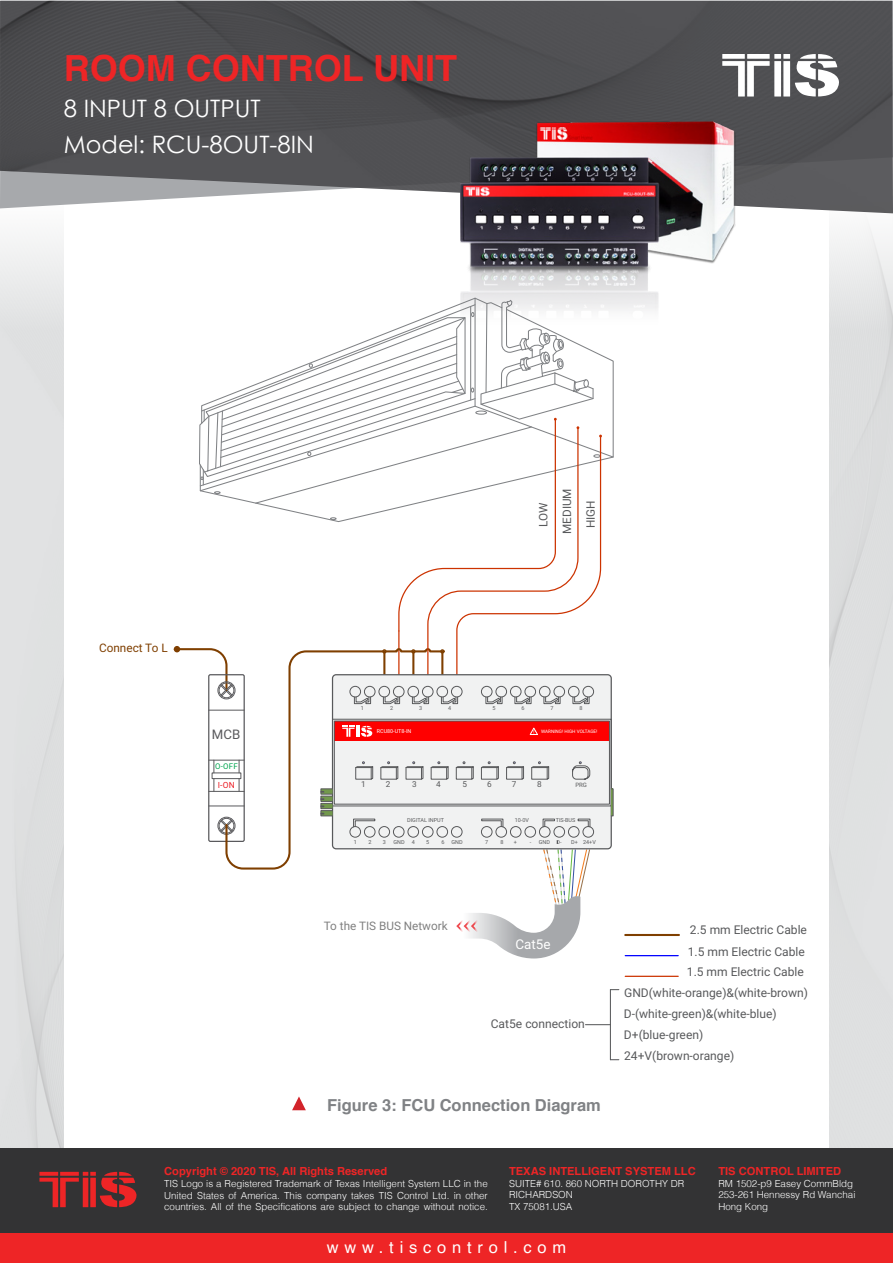
<style>
.page{position:relative;width:893px;height:1263px;background:#fff}
.page>*{position:absolute;margin:0;border:0;box-sizing:border-box;transform-origin:0 0}
.t1{font:700 36px "Helvetica";color:#ee2526}
.t2{font:24px/36px "Century Gothic";color:#fff}
.t3{font:700 16.5px "Helvetica";color:#808285}
.t4{font:16.5px "Helvetica";letter-spacing:.35em;color:#fff}
.t5{font:13.35px "Roboto";color:#fff}
.t6{font:13.2px "Roboto";color:#59595c}
.t7{font:12px/20.9px "Roboto";color:#58595b}
.t8{font:11.7px "Roboto";color:#808080}
.t9{font:11.7px "Roboto";color:#58595b}
.t10{font:11.7px "Roboto";color:#7f3f00}
.t11{font:700 11.1px "Helvetica";color:#ee2526}
.t12{font:300 9.75px/11.7px "Helvetica";color:#fff}
.t13{font:8.55px "Roboto";color:#eb2027}
.t14{font:8.25px "Roboto";color:#58595b}
.t15{font:7.95px "Roboto";color:#00a54f}
.t16{font:6px "Roboto";color:#58595b}
.t17{font:5.4px "Roboto";color:#58595b}
.t18{font:5.4px "Roboto";color:#fff}
.t19{font:4.65px "Roboto";color:#fff}
</style>
<div class="page">
<img style="left:0;top:239px;width:64px;height:909px">
<img style="left:0;top:1px;width:893px;height:212px">
<div style="left:0;top:1148px;width:893px;height:85px;background:#333334"></div>
<div style="left:0;top:1233px;width:893px;height:30px;background:#ee2526"></div>
<svg style="left:722px;top:54px;width:117px;height:43px"></svg>
<svg style="left:39px;top:1172px;width:98px;height:35px"></svg>
<img style="left:461px;top:122px;width:275px;height:189px">
<svg style="left:585px;top:989px;width:34px;height:71px"></svg>
<hr style="left:625px;top:955px;width:53px;height:1px;background:#00f">
<hr style="left:625px;top:976px;width:53px;height:1px;background:#c30">
<hr style="left:625px;top:934px;width:54px;height:2px;background:#7f3f00">
<div style="left:217px;top:817px;width:18px;height:18px;border:1px solid #59595c;border-radius:50%"></div>
<div style="left:219px;top:818px;width:15px;height:15px;border:1px solid #59595c;border-radius:50%"></div>
<svg style="left:220px;top:819px;width:4px;height:13px"></svg>
<svg style="left:213px;top:779px;width:1px;height:12px"></svg>
<hr style="left:209px;top:805px;width:35px;height:1px;background:#59595c">
<hr style="left:209px;top:791px;width:35px;height:1px;background:#59595c">
<hr style="left:209px;top:710px;width:35px;height:1px;background:#59595c">
<hr style="left:209px;top:760px;width:35px;height:1px;background:#59595c">
<div style="left:208px;top:674px;width:37px;height:168px;border:1px solid #59595c;border-radius:2px"></div>
<div style="left:212px;top:772px;width:29px;height:7px;border:1px solid #59595c"></div>
<svg style="left:224px;top:704px;width:222px;height:166px"></svg>
<div style="left:332px;top:675px;width:279px;height:174px;background:#f1f2f2;border-radius:4px"></div>
<div style="left:334px;top:721px;width:275px;height:19px;background:#f00"></div>
<svg style="left:529px;top:727px;width:9px;height:8px"></svg>
<svg style="left:342px;top:726px;width:31px;height:11px"></svg>
<div style="left:332px;top:719px;width:280px;height:87px;border:1px solid #58595b"></div>
<svg style="left:456px;top:841px;width:135px;height:117px"></svg>
<div style="left:350px;top:826px;width:11px;height:11px;border:1px solid #58595b;border-radius:50%"></div>
<div style="left:364px;top:826px;width:11px;height:11px;border:1px solid #58595b;border-radius:50%"></div>
<div style="left:379px;top:826px;width:11px;height:11px;border:1px solid #58595b;border-radius:50%"></div>
<div style="left:393px;top:826px;width:11px;height:11px;border:1px solid #58595b;border-radius:50%"></div>
<div style="left:408px;top:826px;width:11px;height:11px;border:1px solid #58595b;border-radius:50%"></div>
<div style="left:422px;top:826px;width:11px;height:11px;border:1px solid #58595b;border-radius:50%"></div>
<div style="left:437px;top:826px;width:11px;height:11px;border:1px solid #58595b;border-radius:50%"></div>
<div style="left:451px;top:826px;width:11px;height:11px;border:1px solid #58595b;border-radius:50%"></div>
<div style="left:583px;top:826px;width:11px;height:11px;border:1px solid #58595b;border-radius:50%"></div>
<div style="left:568px;top:826px;width:11px;height:11px;border:1px solid #58595b;border-radius:50%"></div>
<div style="left:554px;top:826px;width:11px;height:11px;border:1px solid #58595b;border-radius:50%"></div>
<div style="left:539px;top:826px;width:11px;height:11px;border:1px solid #58595b;border-radius:50%"></div>
<div style="left:525px;top:826px;width:11px;height:11px;border:1px solid #58595b;border-radius:50%"></div>
<div style="left:510px;top:826px;width:11px;height:11px;border:1px solid #58595b;border-radius:50%"></div>
<div style="left:496px;top:826px;width:11px;height:11px;border:1px solid #58595b;border-radius:50%"></div>
<div style="left:481px;top:826px;width:11px;height:11px;border:1px solid #58595b;border-radius:50%"></div>
<svg style="left:481px;top:818px;width:23px;height:9px"></svg>
<svg style="left:353px;top:818px;width:22px;height:9px"></svg>
<svg style="left:174px;top:298px;width:440px;height:406px"></svg>
<svg style="left:531px;top:761px;width:18px;height:19px"></svg>
<svg style="left:506px;top:761px;width:18px;height:19px"></svg>
<svg style="left:481px;top:761px;width:18px;height:19px"></svg>
<svg style="left:456px;top:761px;width:18px;height:19px"></svg>
<svg style="left:430px;top:761px;width:19px;height:19px"></svg>
<svg style="left:405px;top:761px;width:19px;height:19px"></svg>
<svg style="left:380px;top:761px;width:18px;height:19px"></svg>
<svg style="left:355px;top:761px;width:18px;height:19px"></svg>
<svg style="left:572px;top:761px;width:18px;height:19px"></svg>
<div style="left:611px;top:789px;width:2px;height:27px;border:1px solid #58595b"></div>
<div style="left:321px;top:796px;width:12px;height:5px;border:1px solid #58595b"></div>
<svg style="left:321px;top:791px;width:11px;height:23px"></svg>
<div style="left:321px;top:810px;width:12px;height:6px;border:1px solid #58595b"></div>
<div style="left:321px;top:803px;width:12px;height:6px;border:1px solid #58595b"></div>
<div style="left:321px;top:789px;width:12px;height:5px;border:1px solid #58595b"></div>
<svg style="left:542px;top:818px;width:13px;height:9px"></svg>
<svg style="left:577px;top:818px;width:14px;height:9px"></svg>
<svg style="left:292px;top:1096px;width:14px;height:14px"></svg>
<h1 class="t1" style="left:64px;top:39px;width:395px">ROOM CONTROL UNIT</h1>
<h2 class="t2" style="left:64px;top:90px;width:252px">8 INPUT 8 OUTPUT<br>Model: RCU-8OUT-8IN</h2>
<p class="t10" style="left:99px;top:640px;width:70px">Connect To L</p>
<h3 class="t6" style="left:212px;top:725px;width:30px">MCB</h3>
<p class="t15" style="left:215px;top:761px;width:24px">O-OFF</p>
<p class="t13" style="left:218px;top:779px;width:19px">-I ON</p>
<p class="t9" style="left:535px;top:527px;width:26px;rotate:-90deg">LOW</p>
<p class="t9" style="left:559px;top:534px;width:47px;rotate:-90deg">MEDIUM</p>
<p class="t9" style="left:583px;top:528px;width:29px;rotate:-90deg">HIGH</p>
<p class="t17" style="left:361px;top:704px;width:5px">1</p>
<p class="t17" style="left:390px;top:704px;width:5px">2</p>
<p class="t18" style="left:377px;top:727px;width:36px">RCU80-UT8-IN</p>
<p class="t17" style="left:419px;top:704px;width:5px">3</p>
<p class="t17" style="left:448px;top:704px;width:5px">4</p>
<p class="t17" style="left:493px;top:704px;width:5px">5</p>
<p class="t17" style="left:522px;top:704px;width:5px">6</p>
<p class="t17" style="left:551px;top:704px;width:5px">7</p>
<p class="t17" style="left:580px;top:704px;width:5px">8</p>
<p class="t19" style="left:541px;top:728px;width:58px">WARNING! HIGH VOLTAGE!</p>
<p class="t14" style="left:361px;top:779px;width:6px">1</p>
<p class="t14" style="left:386px;top:779px;width:6px">2</p>
<p class="t14" style="left:412px;top:779px;width:6px">3</p>
<p class="t14" style="left:436px;top:778px;width:6px">4</p>
<p class="t14" style="left:463px;top:778px;width:6px">5</p>
<p class="t14" style="left:487px;top:779px;width:6px">6</p>
<p class="t14" style="left:512px;top:778px;width:6px">7</p>
<p class="t14" style="left:537px;top:779px;width:6px">8</p>
<p class="t16" style="left:575px;top:781px;width:13px">PRG</p>
<p class="t17" style="left:407px;top:817px;width:38px">DIGITAL INPUT</p>
<p class="t17" style="left:515px;top:817px;width:16px">10-0V</p>
<p class="t17" style="left:556px;top:817px;width:21px">TIS-BUS</p>
<p class="t17" style="left:354px;top:838px;width:5px">1</p>
<p class="t17" style="left:368px;top:838px;width:5px">2</p>
<p class="t17" style="left:383px;top:838px;width:5px">3</p>
<p class="t17" style="left:412px;top:838px;width:5px">4</p>
<p class="t17" style="left:393px;top:838px;width:13px">GND</p>
<p class="t17" style="left:426px;top:838px;width:5px">5</p>
<p class="t17" style="left:451px;top:838px;width:13px">GND</p>
<p class="t17" style="left:442px;top:838px;width:5px">6</p>
<p class="t17" style="left:485px;top:838px;width:5px">7</p>
<p class="t17" style="left:501px;top:838px;width:5px">8</p>
<p class="t17" style="left:514px;top:838px;width:5px">+</p>
<p class="t17" style="left:557px;top:838px;width:7px">D-</p>
<p class="t17" style="left:539px;top:838px;width:13px">GND</p>
<p class="t17" style="left:530px;top:838px;width:3px">-</p>
<p class="t17" style="left:583px;top:838px;width:14px">24+V</p>
<p class="t17" style="left:571px;top:838px;width:8px">D+</p>
<p class="t8" style="left:324px;top:918px;width:125px">To the TIS BUS Network</p>
<h3 class="t5" style="left:515px;top:935px;width:37px">Cat e5</h3>
<p class="t7" style="left:491px;top:1013px;width:96px">Cat e5 connection</p>
<h3 class="t3" style="left:327px;top:1091px;width:275px">Figure 3: FCU Connection Diagram</h3>
<p class="t7" style="left:690px;top:919px;width:119px">2.5 mm Electric Cable</p>
<p class="t7" style="left:687px;top:941px;width:119px">1.5 mm Electric Cable<br>1.5 mm Electric Cable</p>
<p class="t7" style="left:624px;top:982px;width:186px">GND(white-orange)&amp;(white-brown(<br>D (- white-green)&amp;(white-blue(<br>D (+ blue-green(<br>24+V(brown-orange(</p>
<p class="t11" style="left:509px;top:1162px;width:188px">TEXAS INTELLIGENT SYSTEM LLC</p>
<p class="t12" style="left:509px;top:1177px;width:177px">SUITE# 610. 860 NORTH DOROTHY DR<br>RICHARDSON<br>TX 75081.USA</p>
<p class="t11" style="left:164px;top:1162px;width:224px">Copyright © 2020 TIS, All Rights Reserved</p>
<p class="t12" style="left:164px;top:1177px;width:325px;text-align:justify">TIS Logo is a Registered Trademark of Texas Intelligent System LLC in the United States of America. This company takes TIS Control Ltd. in other countries. All of the Specifications are subject to change without notice.</p>
<h3 class="t4" style="left:327px;top:1234px;width:241px">www.tiscontrol.com</h3>
<p class="t11" style="left:718px;top:1162px;width:124px">TIS CONTROL LIMITED</p>
<p class="t12" style="left:718px;top:1177px;width:139px">RM 1502-p9 Easey CommBldg<br>253-261 Hennessy Rd Wanchai<br>Hong Kong</p>
</div>
